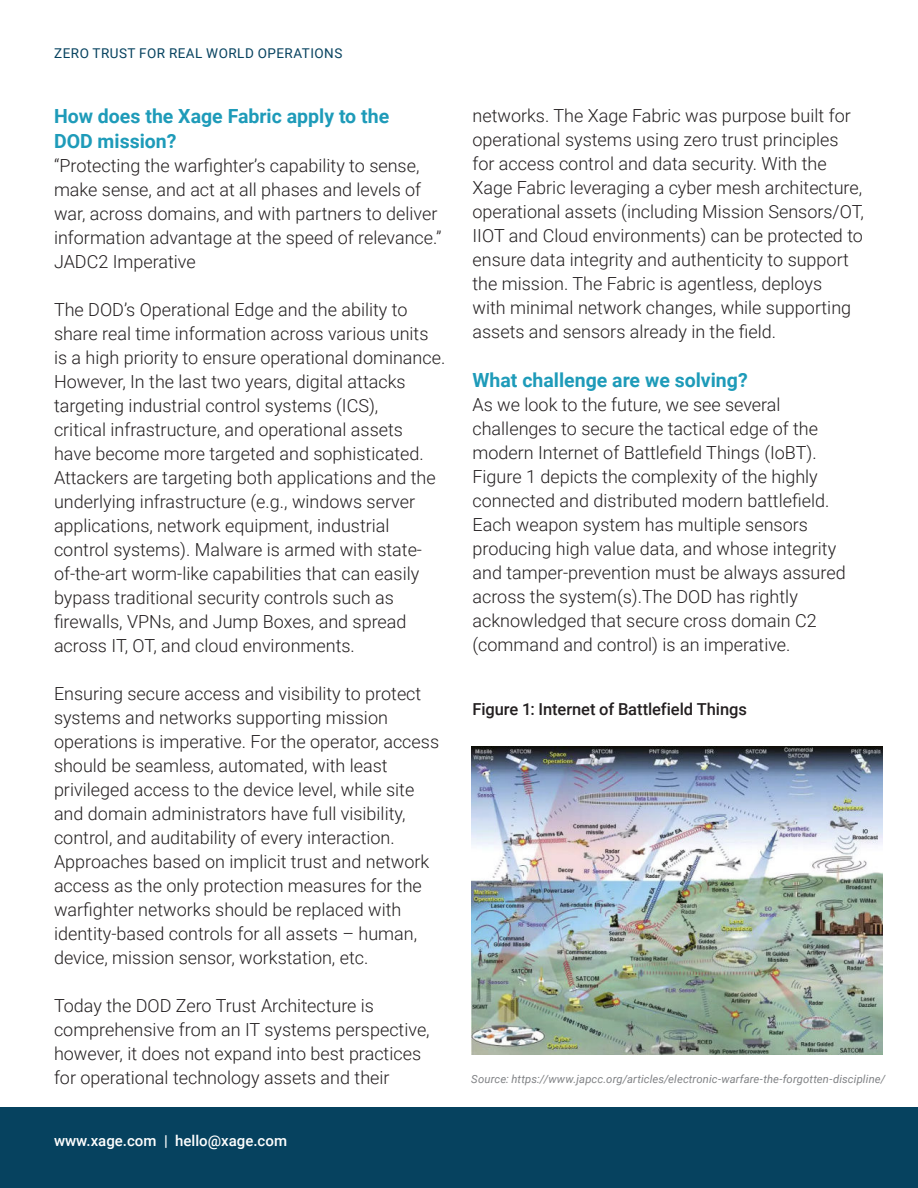
<style>
.page{position:relative;width:918px;height:1188px;background:#fff}
.page>*{position:absolute;margin:0;border:0;box-sizing:border-box;transform-origin:0 0}
.t1{font:700 19.5px/25.5px "Roboto";color:#1e9bb9}
.t2{font:300 18px/24px "Roboto";color:#231f20}
.t3{font:500 16.5px "Roboto";letter-spacing:-.005em;color:#231f20}
.t4{font:500 15px "Roboto";color:#fff}
.t5{font:13.5px "Roboto";letter-spacing:.035em;color:#06425f}
.t6{font:italic 11.25px "Roboto";letter-spacing:.01em;color:#808285}
</style>
<div class="page">
<div style="left:0;top:1107px;width:918px;height:81px;background:#06425f"></div>
<img style="left:472px;top:746px;width:410px;height:308px">
<p class="t5" style="left:54px;top:46px;width:290px">ZERO TRUST FOR REAL WORLD OPERATIONS</p>
<p class="t1" style="left:54px;top:105px;width:337px">How does the Xage Fabric apply to the<br>DOD mission?</p>
<p class="t2" style="left:54px;top:153px;width:389px">“Protecting the warfighter’s capability to sense, make sense, and act at all phases and levels of war, across domains, and with partners to deliver information advantage at the speed of relevance.” JADC2 Imperative</p>
<p class="t2" style="left:54px;top:299px;width:393px">The DOD’s Operational Edge and the ability to share real time information across various units is a high priority to ensure operational dominance.<br>However, In the last two years, digital attacks targeting industrial control systems (ICS),<br>critical infrastructure, and operational assets<br>have become more targeted and sophisticated.<br>Attackers are targeting both applications and the underlying infrastructure (e.g., windows server applications, network equipment, industrial control systems). Malware is armed with state&shy;of-the-art worm-like capabilities that can easily bypass traditional security controls such as firewalls, VPNs, and Jump Boxes, and spread across IT, OT, and cloud environments.</p>
<p class="t2" style="left:54px;top:683px;width:387px">Ensuring secure access and visibility to protect systems and networks supporting mission operations is imperative. For the operator, access should be seamless, automated, with least privileged access to the device level, while site and domain administrators have full visibility, control, and auditability of every interaction.<br>Approaches based on implicit trust and network access as the only protection measures for the warfighter networks should be replaced with identity-based controls for all assets – human, device, mission sensor, workstation, etc.</p>
<p class="t2" style="left:54px;top:995px;width:377px">Today the DOD Zero Trust Architecture is comprehensive from an IT systems perspective, however, it does not expand into best practices for operational technology assets and their</p>
<p class="t4" style="left:54px;top:1134px;width:235px">www.xage.com | hello@xage.com</p>
<p class="t2" style="left:472px;top:104px;width:393px">networks. The Xage Fabric was purpose built for operational systems using zero trust principles for access control and data security. With the Xage Fabric leveraging a cyber mesh architecture, operational assets (including Mission Sensors/OT, IIOT and Cloud environments) can be protected to ensure data integrity and authenticity to support the mission. The Fabric is agentless, deploys<br>with minimal network changes, while supporting assets and sensors already in the field.</p>
<p class="t1" style="left:472px;top:369px;width:277px">What challenge are we solving?</p>
<p class="t2" style="left:472px;top:394px;width:375px">As we look to the future, we see several challenges to secure the tactical edge of the modern Internet of Battlefield Things (IoBT).<br>Figure 1 depicts the complexity of the highly connected and distributed modern battlefield.<br>Each weapon system has multiple sensors producing high value data, and whose integrity and tamper-prevention must be always assured across the system(s).The DOD has rightly acknowledged that secure cross domain C2 (command and control) is an imperative.</p>
<p class="t3" style="left:472px;top:702px;width:276px">Figure 1: Internet of Battlefield Things</p>
<p class="t6" style="left:471px;top:1075px;width:416px">Source: https://www.japcc.org/articles/electronic-warfare-the-forgotten-discipline/</p>
</div>
